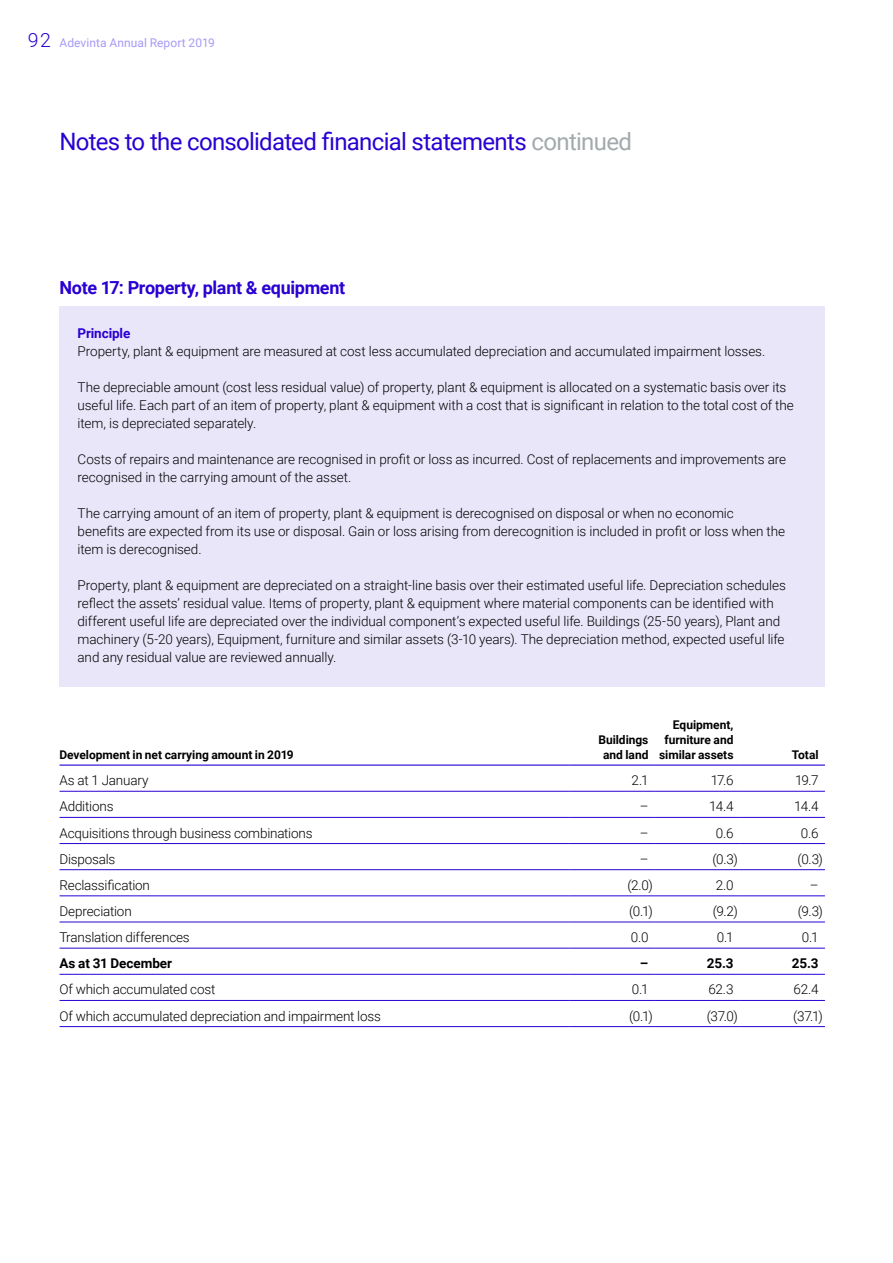
<style>
.page{position:relative;width:893px;height:1263px;background:#fff}
.page>*{position:absolute;margin:0;border:0;box-sizing:border-box;transform-origin:0 0}
.t1{font:24px "Roboto";letter-spacing:-.03em;color:#2900d2}
.t2{font:700 18px "Roboto";letter-spacing:-.02em;color:#2900d2}
.t3{font:300 13.5px/18px "Roboto";letter-spacing:-.005em;color:#000}
.t4{font:700 13.5px "Roboto";letter-spacing:-.01em;color:#000}
.t5{font:700 13.5px "Roboto";letter-spacing:-.01em;color:#2900d2}
.t6{font:700 12px/15px "Roboto";letter-spacing:-.005em;color:#000;text-align:center}
.t7{font:12px "Roboto";letter-spacing:.005em;color:#a69af7}
.s1{font-weight:300;font-size:19.5px;color:#2900d2}
.s2{color:#a2aaad}
</style>
<div class="page">
<div style="left:60px;top:306px;width:765px;height:380px;background:#eae6fa"></div>
<hr style="left:60px;top:791px;width:510px;height:1px;background:#2900d2">
<hr style="left:570px;top:791px;width:85px;height:1px;background:#2900d2">
<hr style="left:655px;top:791px;width:85px;height:1px;background:#2900d2">
<hr style="left:740px;top:791px;width:85px;height:1px;background:#2900d2">
<hr style="left:60px;top:817px;width:510px;height:1px;background:#2900d2">
<hr style="left:570px;top:817px;width:85px;height:1px;background:#2900d2">
<hr style="left:655px;top:817px;width:85px;height:1px;background:#2900d2">
<hr style="left:740px;top:817px;width:85px;height:1px;background:#2900d2">
<hr style="left:60px;top:843px;width:510px;height:1px;background:#2900d2">
<hr style="left:570px;top:843px;width:85px;height:1px;background:#2900d2">
<hr style="left:655px;top:843px;width:85px;height:1px;background:#2900d2">
<hr style="left:740px;top:843px;width:85px;height:1px;background:#2900d2">
<hr style="left:60px;top:869px;width:510px;height:1px;background:#2900d2">
<hr style="left:570px;top:869px;width:85px;height:1px;background:#2900d2">
<hr style="left:655px;top:869px;width:85px;height:1px;background:#2900d2">
<hr style="left:740px;top:869px;width:85px;height:1px;background:#2900d2">
<hr style="left:60px;top:895px;width:510px;height:1px;background:#2900d2">
<hr style="left:570px;top:895px;width:85px;height:1px;background:#2900d2">
<hr style="left:655px;top:895px;width:85px;height:1px;background:#2900d2">
<hr style="left:740px;top:895px;width:85px;height:1px;background:#2900d2">
<hr style="left:60px;top:922px;width:510px;height:1px;background:#2900d2">
<hr style="left:570px;top:922px;width:85px;height:1px;background:#2900d2">
<hr style="left:655px;top:922px;width:85px;height:1px;background:#2900d2">
<hr style="left:740px;top:922px;width:85px;height:1px;background:#2900d2">
<hr style="left:60px;top:1000px;width:510px;height:1px;background:#2900d2">
<hr style="left:570px;top:1000px;width:85px;height:1px;background:#2900d2">
<hr style="left:655px;top:1000px;width:85px;height:1px;background:#2900d2">
<hr style="left:740px;top:1000px;width:85px;height:1px;background:#2900d2">
<hr style="left:60px;top:764px;width:510px;height:2px;background:#2900d2">
<hr style="left:570px;top:764px;width:85px;height:2px;background:#2900d2">
<hr style="left:655px;top:764px;width:85px;height:2px;background:#2900d2">
<hr style="left:740px;top:764px;width:85px;height:2px;background:#2900d2">
<hr style="left:60px;top:948px;width:510px;height:1px;background:#2900d2">
<hr style="left:570px;top:948px;width:85px;height:1px;background:#2900d2">
<hr style="left:655px;top:948px;width:85px;height:1px;background:#2900d2">
<hr style="left:740px;top:948px;width:85px;height:1px;background:#2900d2">
<hr style="left:60px;top:974px;width:510px;height:1px;background:#2900d2">
<hr style="left:570px;top:974px;width:85px;height:1px;background:#2900d2">
<hr style="left:655px;top:974px;width:85px;height:1px;background:#2900d2">
<hr style="left:740px;top:974px;width:85px;height:1px;background:#2900d2">
<hr style="left:60px;top:1026px;width:510px;height:1px;background:#2900d2">
<hr style="left:570px;top:1026px;width:85px;height:1px;background:#2900d2">
<hr style="left:655px;top:1026px;width:85px;height:1px;background:#2900d2">
<hr style="left:740px;top:1026px;width:85px;height:1px;background:#2900d2">
<p class="t7" style="left:28px;top:35px;width:188px"><span class="s1">92</span> Adevinta Annual Report 2019</p>
<h1 class="t1" style="left:60px;top:124px;width:574px">Notes to the consolidated financial statements <span class="s2">continued</span></h1>
<h2 class="t2" style="left:60px;top:275px;width:287px">Note 17: Property, plant &amp; equipment</h2>
<p class="t5" style="left:78px;top:324px;width:54px">Principle</p>
<p class="t3" style="left:78px;top:342px;width:689px">Property, plant &amp; equipment are measured at cost less accumulated depreciation and accumulated impairment losses.</p>
<p class="t3" style="left:78px;top:378px;width:718px">The depreciable amount (cost less residual value) of property, plant &amp; equipment is allocated on a systematic basis over its useful life. Each part of an item of property, plant &amp; equipment with a cost that is significant in relation to the total cost of the item, is depreciated separately.</p>
<p class="t3" style="left:78px;top:450px;width:710px">Costs of repairs and maintenance are recognised in profit or loss as incurred. Cost of replacements and improvements are recognised in the carrying amount of the asset.</p>
<p class="t3" style="left:78px;top:504px;width:709px">The carrying amount of an item of property, plant &amp; equipment is derecognised on disposal or when no economic<br>benefits are expected from its use or disposal. Gain or loss arising from derecognition is included in profit or loss when the item is derecognised.</p>
<p class="t3" style="left:78px;top:576px;width:710px">Property, plant &amp; equipment are depreciated on a straight‑line basis over their estimated useful life. Depreciation schedules reflect the assets’ residual value. Items of property, plant &amp; equipment where material components can be identified with different useful life are depreciated over the individual component’s expected useful life. Buildings (25‑50 years), Plant and machinery (5‑20 years), Equipment, furniture and similar assets (3‑10 years). The depreciation method, expected useful life and any residual value are reviewed annually.</p>
<p class="t6" style="left:60px;top:747px;width:236px">Development in net carrying amount in 2019</p>
<p class="t6" style="left:598px;top:732px;width:52px">Buildings and land</p>
<p class="t6" style="left:659px;top:717px;width:76px;text-align:right">Equipment, furniture and similar assets</p>
<p class="t6" style="left:792px;top:747px;width:28px">Total</p>
<p class="t3" style="left:60px;top:771px;width:91px">As at 1 January</p>
<p class="t3" style="left:632px;top:771px;width:18px">2.1</p>
<p class="t3" style="left:711px;top:771px;width:24px">17.6</p>
<p class="t3" style="left:795px;top:771px;width:25px">19.7</p>
<p class="t3" style="left:60px;top:797px;width:55px">Additions</p>
<p class="t3" style="left:640px;top:797px;width:10px">–</p>
<p class="t3" style="left:709px;top:797px;width:26px">14.4</p>
<p class="t3" style="left:794px;top:797px;width:26px">14.4</p>
<p class="t3" style="left:60px;top:823px;width:255px">Acquisitions through business combinations</p>
<p class="t3" style="left:640px;top:823px;width:10px">–</p>
<p class="t3" style="left:716px;top:823px;width:19px">0.6</p>
<p class="t3" style="left:801px;top:823px;width:19px">0.6</p>
<p class="t3" style="left:60px;top:849px;width:57px">Disposals</p>
<p class="t3" style="left:640px;top:849px;width:10px">–</p>
<p class="t3" style="left:712px;top:849px;width:27px">(0.3)</p>
<p class="t3" style="left:798px;top:849px;width:27px">(0.3)</p>
<p class="t3" style="left:60px;top:875px;width:92px">Reclassification</p>
<p class="t3" style="left:627px;top:875px;width:27px">(2.0)</p>
<p class="t3" style="left:716px;top:875px;width:19px">2.0</p>
<p class="t3" style="left:810px;top:875px;width:10px">–</p>
<p class="t3" style="left:60px;top:902px;width:74px">Depreciation</p>
<p class="t3" style="left:629px;top:902px;width:25px">(0.1)</p>
<p class="t3" style="left:713px;top:902px;width:27px">(9.2)</p>
<p class="t3" style="left:798px;top:902px;width:27px">(9.3)</p>
<p class="t3" style="left:60px;top:928px;width:132px">Translation differences</p>
<p class="t3" style="left:631px;top:928px;width:19px">0.0</p>
<p class="t3" style="left:717px;top:928px;width:18px">0.1</p>
<p class="t3" style="left:802px;top:928px;width:18px">0.1</p>
<p class="t4" style="left:60px;top:954px;width:114px">As at 31 December</p>
<p class="t4" style="left:640px;top:954px;width:10px">–</p>
<p class="t4" style="left:707px;top:954px;width:28px">25.3</p>
<p class="t4" style="left:792px;top:954px;width:28px">25.3</p>
<p class="t3" style="left:60px;top:980px;width:157px">Of which accumulated cost</p>
<p class="t3" style="left:632px;top:980px;width:18px">0.1</p>
<p class="t3" style="left:708px;top:980px;width:27px">62.3</p>
<p class="t3" style="left:794px;top:980px;width:26px">62.4</p>
<p class="t3" style="left:60px;top:1006px;width:323px">Of which accumulated depreciation and impairment loss</p>
<p class="t3" style="left:629px;top:1006px;width:25px">(0.1)</p>
<p class="t3" style="left:707px;top:1006px;width:33px">(37.0)</p>
<p class="t3" style="left:793px;top:1006px;width:31px">(37.1)</p>
</div>
